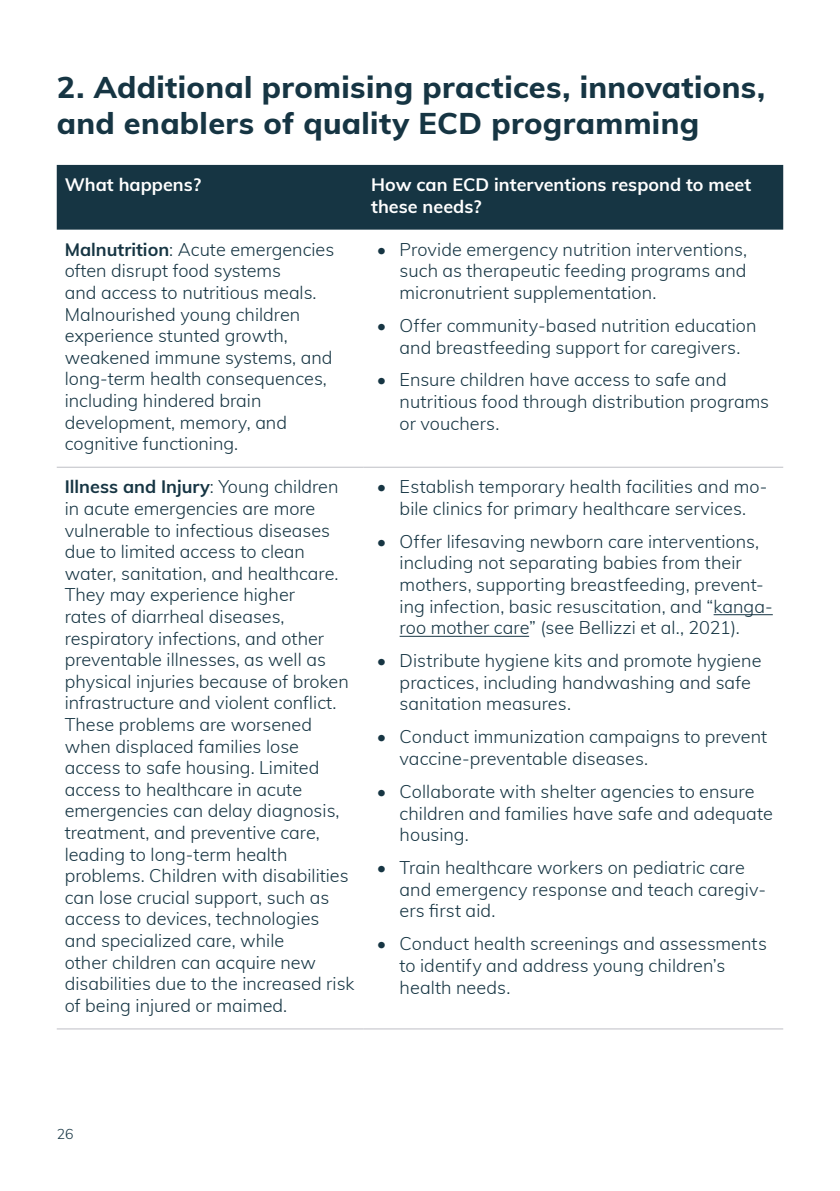
<style>
.page{position:relative;width:840px;height:1191px;background:#fff}
.page>*{position:absolute;margin:0;border:0;box-sizing:border-box;transform-origin:0 0}
.Header_Level_2{font:800 30px/36px "Muli";letter-spacing:.01em;color:#163543}
.TABLE_Paragraph_Styl{font:300 18px/21.6px "Muli";color:#163543}
.TABLE_Paragraph_Styl-2{font:700 18px/21.6px "Muli";color:#fff}
.t1{font:300 14px "Muli";color:#163543}
.s1{font-weight:700}
</style>
<div class="page">
<div style="left:57px;top:165px;width:725px;height:65px;background:#163543"></div>
<hr style="left:57px;top:467px;width:306px;height:1px;background:#bebfc5">
<hr style="left:363px;top:467px;width:419px;height:1px;background:#bebfc5">
<hr style="left:57px;top:1028px;width:306px;height:1px;background:#bebfc5">
<hr style="left:363px;top:1028px;width:419px;height:1px;background:#bebfc5">
<hr style="left:713px;top:614px;width:59px;height:1px;background:#163543">
<hr style="left:399px;top:636px;width:130px;height:1px;background:#163543">
<p class="Header_Level_2" style="left:57px;top:68px;width:709px">2. Additional promising practices, innovations, and enablers of quality ECD programming</p>
<p class="TABLE_Paragraph_Styl-2" style="left:65px;top:173px;width:138px">What happens?</p>
<p class="TABLE_Paragraph_Styl-2" style="left:371px;top:173px;width:381px">How can ECD interventions respond to meet these needs?</p>
<p class="TABLE_Paragraph_Styl" style="left:65px;top:238px;width:271px"><span class="s1">Malnutrition</span>: Acute emergencies often disrupt food systems<br>and access to nutritious meals.<br>Malnourished young children experience stunted growth, weakened immune systems, and long-term health consequences, including hindered brain development, memory, and cognitive functioning.</p>
<p class="TABLE_Paragraph_Styl" style="left:399px;top:238px;width:349px;text-align:justify;text-indent:-23px">• Provide emergency nutrition interventions, such as therapeutic feeding programs and micronutrient supplementation.</p>
<p class="TABLE_Paragraph_Styl" style="left:377px;top:314px;width:381px;text-align:center">• Offer community-based nutrition education and breastfeeding support for caregivers.</p>
<p class="TABLE_Paragraph_Styl" style="left:399px;top:368px;width:371px;text-indent:-23px">• Ensure children have access to safe and nutritious food through distribution programs or vouchers.</p>
<p class="TABLE_Paragraph_Styl" style="left:65px;top:475px;width:291px"><span class="s1">Illness and Injury</span>: Young children in acute emergencies are more vulnerable to infectious diseases due to limited access to clean water, sanitation, and healthcare.<br>They may experience higher<br>rates of diarrheal diseases, respiratory infections, and other preventable illnesses, as well as physical injuries because of broken infrastructure and violent conflict.<br>These problems are worsened when displaced families lose access to safe housing. Limited access to healthcare in acute emergencies can delay diagnosis, treatment, and preventive care, leading to long-term health problems. Children with disabilities can lose crucial support, such as access to devices, technologies and specialized care, while<br>other children can acquire new disabilities due to the increased risk of being injured or maimed.</p>
<p class="TABLE_Paragraph_Styl" style="left:377px;top:475px;width:392px;text-align:center">• Establish temporary health facilities and mo&shy;bile clinics for primary healthcare services.</p>
<p class="TABLE_Paragraph_Styl" style="left:399px;top:530px;width:374px;text-indent:-23px">• Offer lifesaving newborn care interventions, including not separating babies from their mothers, supporting breastfeeding, prevent&shy;ing infection, basic resuscitation, and “kanga&shy;roo mother care” (see Bellizzi et al., 2021).</p>
<p class="TABLE_Paragraph_Styl" style="left:399px;top:649px;width:363px;text-indent:-23px">• Distribute hygiene kits and promote hygiene practices, including handwashing and safe sanitation measures.</p>
<p class="TABLE_Paragraph_Styl" style="left:399px;top:725px;width:369px;text-indent:-23px">• Conduct immunization campaigns to prevent vaccine-preventable diseases.</p>
<p class="TABLE_Paragraph_Styl" style="left:399px;top:780px;width:374px;text-indent:-23px">• Collaborate with shelter agencies to ensure children and families have safe and adequate housing.</p>
<p class="TABLE_Paragraph_Styl" style="left:399px;top:856px;width:367px;text-indent:-23px">• Train healthcare workers on pediatric care and emergency response and teach caregiv&shy;ers first aid.</p>
<p class="TABLE_Paragraph_Styl" style="left:399px;top:932px;width:368px;text-indent:-23px">• Conduct health screenings and assessments to identify and address young children’s health needs.</p>
<p class="t1" style="left:57px;top:1123px;width:18px">26</p>
</div>
